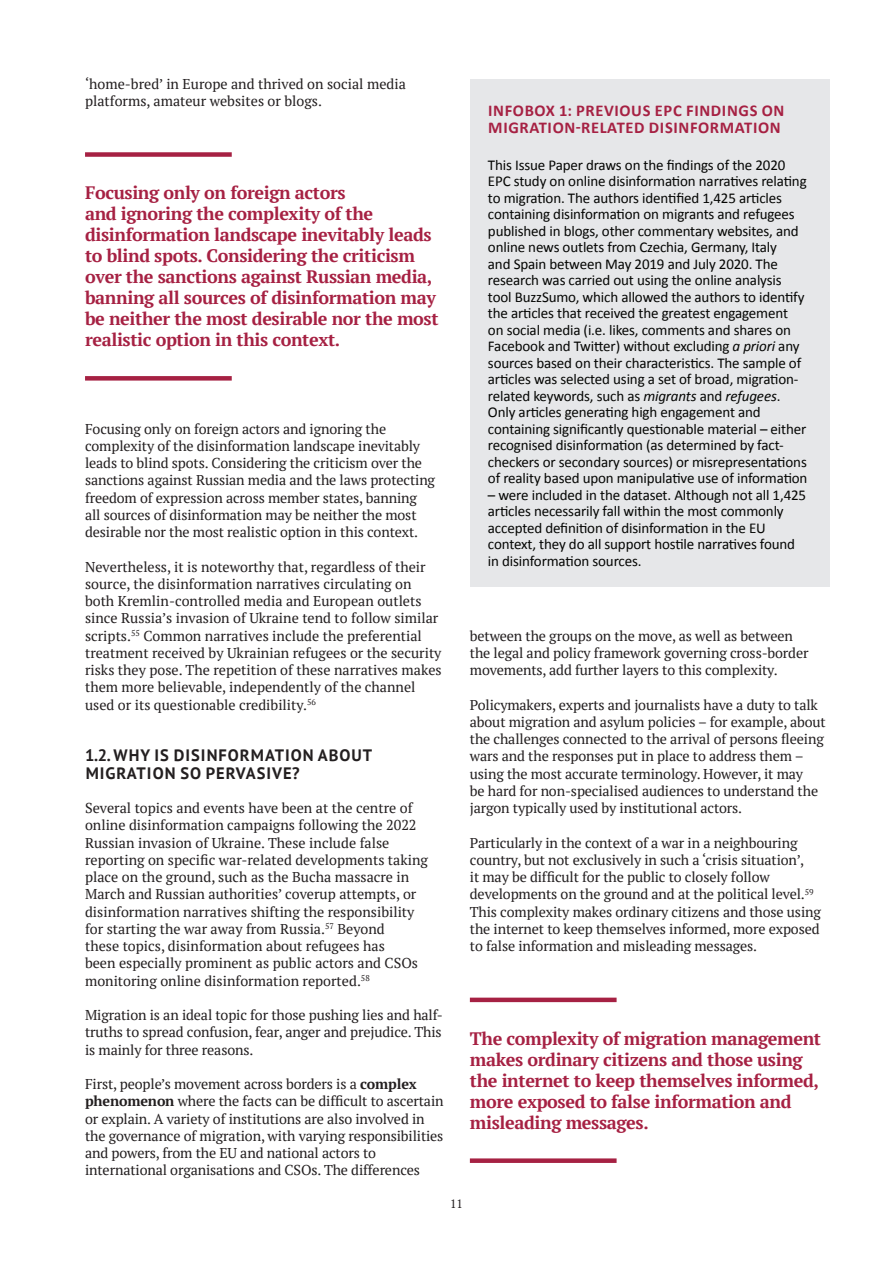
<style>
.page{position:relative;width:893px;height:1263px;background:#fff}
.page>*{position:absolute;margin:0;border:0;box-sizing:border-box;transform-origin:0 0}
.t1{font:700 18px/21px "PT Serif";letter-spacing:-.02em;color:#a62143}
.t2{font:700 16.5px/17.9px "Calibri";letter-spacing:.04em;color:#a62143}
.t3{font:700 16.5px/17.2px "PT Sans";letter-spacing:.06em;color:#231f20}
.t4{font:15px/16.5px "Calibri";letter-spacing:-.01em;color:#040503}
.t5{font:14.25px/17.2px "PT Serif";letter-spacing:-.01em;color:#231f20}
.t6{font:12px "PT Serif";color:#231f20}
.s1{font-weight:700}
.s2{font-style:italic}
</style>
<div class="page">
<div style="left:85px;top:152px;width:147px;height:5px;background:#a62143"></div>
<div style="left:85px;top:376px;width:147px;height:5px;background:#a62143"></div>
<hr style="left:470px;top:998px;width:147px;height:4px;background:#a62143">
<div style="left:470px;top:1158px;width:147px;height:5px;background:#a62143"></div>
<div style="left:470px;top:79px;width:359px;height:508px;background:#e6e7e9"></div>
<p class="t5" style="left:85px;top:75px;width:322px">‘home-bred’ in Europe and thrived on social media platforms, amateur websites or blogs.</p>
<p class="t1" style="left:85px;top:182px;width:355px">Focusing only on foreign actors<br>and ignoring the complexity of the disinformation landscape inevitably leads to blind spots. Considering the criticism over the sanctions against Russian media, banning all sources of disinformation may be neither the most desirable nor the most realistic option in this context.</p>
<p class="t5" style="left:85px;top:420px;width:352px">Focusing only on foreign actors and ignoring the complexity of the disinformation landscape inevitably leads to blind spots. Considering the criticism over the sanctions against Russian media and the laws protecting freedom of expression across member states, banning all sources of disinformation may be neither the most desirable nor the most realistic option in this context.</p>
<p class="t5" style="left:85px;top:558px;width:358px">Nevertheless, it is noteworthy that, regardless of their source, the disinformation narratives circulating on both Kremlin-controlled media and European outlets since Russia’s invasion of Ukraine tend to follow similar scripts.<sup>55</sup> Common narratives include the preferential treatment received by Ukrainian refugees or the security risks they pose. The repetition of these narratives makes them more believable, independently of the channel used or its questionable credibility.<sup>56</sup></p>
<p class="t3" style="left:85px;top:746px;width:289px">1.2. WHY IS DISINFORMATION ABOUT<br>MIGRATION SO PERVASIVE?</p>
<p class="t5" style="left:85px;top:799px;width:344px">Several topics and events have been at the centre of online disinformation campaigns following the 2022<br>Russian invasion of Ukraine. These include false reporting on specific war-related developments taking place on the ground, such as the Bucha massacre in March and Russian authorities’ coverup attempts, or disinformation narratives shifting the responsibility for starting the war away from Russia.<sup>57</sup> Beyond<br>these topics, disinformation about refugees has<br>been especially prominent as public actors and CSOs monitoring online disinformation reported.<sup>58</sup></p>
<p class="t5" style="left:85px;top:1006px;width:359px;text-align:justify">Migration is an ideal topic for those pushing lies and half&shy;truths to spread confusion, fear, anger and prejudice. This is mainly for three reasons.</p>
<p class="t5" style="left:85px;top:1075px;width:360px">First, people’s movement across borders is a <span class="s1">complex phenomenon</span> where the facts can be difficult to ascertain or explain. A variety of institutions are also involved in the governance of migration, with varying responsibilities and powers, from the EU and national actors to international organisations and CSOs. The differences</p>
<p class="t2" style="left:488px;top:101px;width:298px">INFOBOX 1: PREVIOUS EPC FINDINGS ON<br>MIGRATION-RELATED DISINFORMATION</p>
<p class="t4" style="left:488px;top:156px;width:321px">This Issue Paper draws on the findings of the 2020<br>EPC study on online disinformation narratives relating to migration. The authors identified 1,425 articles containing disinformation on migrants and refugees published in blogs, other commentary websites, and online news outlets from Czechia, Germany, Italy<br>and Spain between May 2019 and July 2020. The research was carried out using the online analysis tool BuzzSumo, which allowed the authors to identify the articles that received the greatest engagement<br>on social media (i.e. likes, comments and shares on Facebook and Twitter) without excluding <span class="s2">a priori</span> any sources based on their characteristics. The sample of articles was selected using a set of broad, migration&shy;related keywords, such as <span class="s2">migrants</span> and <span class="s2">refugees</span>.<br>Only articles generating high engagement and containing significantly questionable material – either recognised disinformation (as determined by fact&shy;checkers or secondary sources) or misrepresentations of reality based upon manipulative use of information</p>
<p class="t4" style="left:488px;top:486px;width:320px">– were included in the dataset. Although not all 1,425 articles necessarily fall within the most commonly accepted definition of disinformation in the EU context, they do all support hostile narratives found in disinformation sources.</p>
<p class="t5" style="left:470px;top:627px;width:340px">between the groups on the move, as well as between the legal and policy framework governing cross-border movements, add further layers to this complexity.</p>
<p class="t5" style="left:470px;top:696px;width:357px">Policymakers, experts and journalists have a duty to talk about migration and asylum policies – for example, about the challenges connected to the arrival of persons fleeing wars and the responses put in place to address them – using the most accurate terminology. However, it may<br>be hard for non-specialised audiences to understand the jargon typically used by institutional actors.</p>
<p class="t5" style="left:470px;top:834px;width:353px">Particularly in the context of a war in a neighbouring country, but not exclusively in such a ‘crisis situation’,<br>it may be difficult for the public to closely follow developments on the ground and at the political level.<sup>59<br></sup>This complexity makes ordinary citizens and those using the internet to keep themselves informed, more exposed to false information and misleading messages.</p>
<p class="t1" style="left:470px;top:1027px;width:353px">The complexity of migration management makes ordinary citizens and those using the internet to keep themselves informed, more exposed to false information and misleading messages.</p>
<p class="t6" style="left:450px;top:1196px;width:14px">11</p>
</div>
